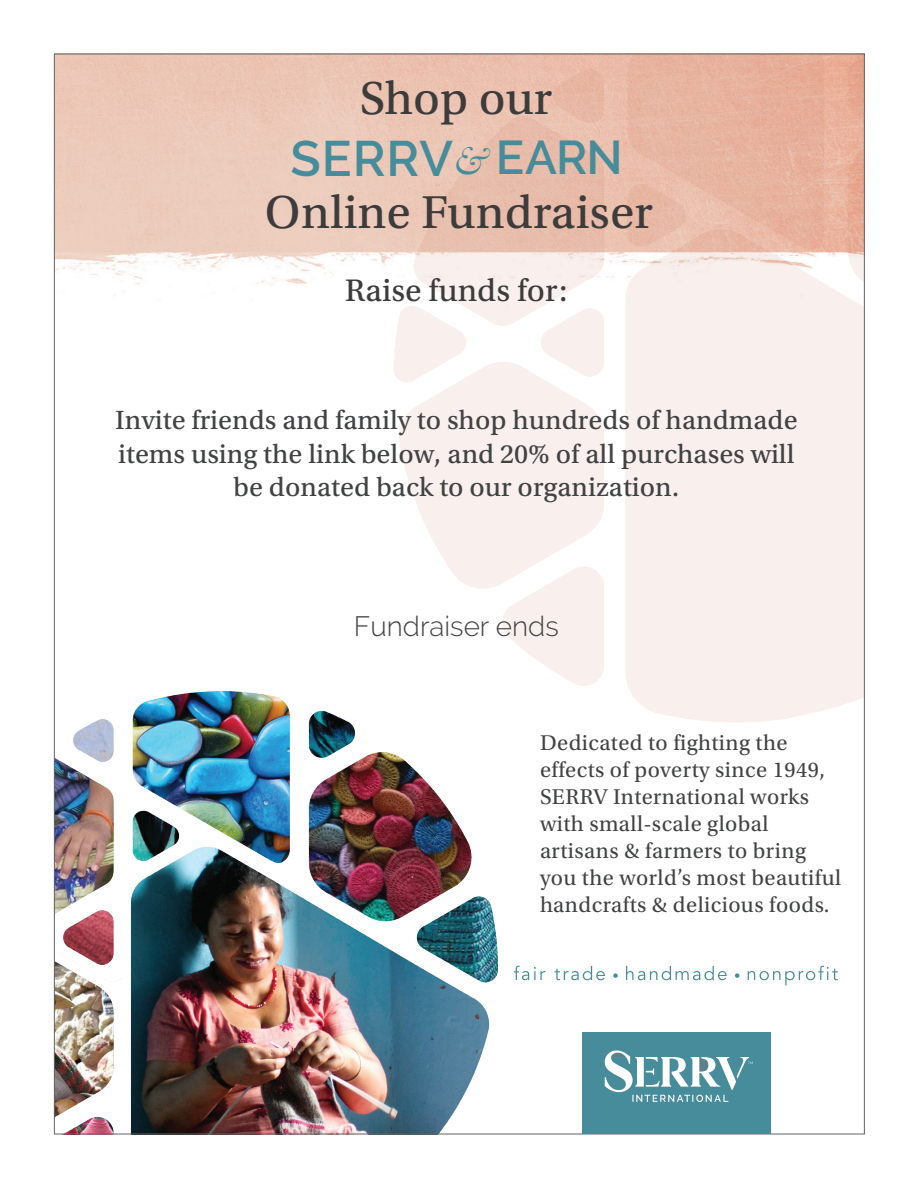
<style>
.page{position:relative;width:918px;height:1188px;background:#fff}
.page>*{position:absolute;margin:0;border:0;box-sizing:border-box;transform-origin:0 0}
.t1{font:600 49.65px "Raleway";letter-spacing:.02em;color:#468c9a}
.t2{font:48.75px "Utopia Std Capt";color:#3d3c3c}
.t3{font:33px "Utopia Std Capt";color:#3d3c3c}
.t4{font:27.9px/33.5px "Utopia Std Capt";color:#414243;text-align:center}
.t5{font:300 27.9px "Raleway";color:#414243}
.t6{font:22.5px/27px "Utopia Std";letter-spacing:.02em;color:#414243}
.s1{font-family:"Baskerville Display PT";font-weight:400;font-style:italic;font-size:37.8px}
.s2{font-size:47.25px}
</style>
<div class="page">
<img style="left:56px;top:692px;width:441px;height:440px">
<img style="left:56px;top:56px;width:792px;height:297px">
<svg style="left:399px;top:386px;width:205px;height:201px;fill:#f9f0ed"></svg>
<svg style="left:499px;top:562px;width:105px;height:124px"></svg>
<svg style="left:848px;top:56px;width:17px;height:171px;background:#e0a58f"></svg>
<svg style="left:393px;top:66px;width:211px;height:320px"></svg>
<div style="left:626px;top:229px;width:239px;height:493px;background:#f9f0ed"></div>
<svg style="left:628px;top:54px;width:196px;height:200px;background:#e7b4a1"></svg>
<svg style="left:582px;top:1032px;width:188px;height:102px;background:#5b98a5"></svg>
<svg style="left:514px;top:966px;width:31px;height:14px"></svg>
<svg style="left:554px;top:966px;width:51px;height:14px"></svg>
<svg style="left:613px;top:973px;width:5px;height:5px"></svg>
<svg style="left:626px;top:966px;width:101px;height:14px"></svg>
<svg style="left:735px;top:973px;width:4px;height:5px"></svg>
<svg style="left:748px;top:966px;width:90px;height:19px"></svg>
<h2 class="t2" style="left:360px;top:71px;width:194px">Shop our</h2>
<h1 class="t1" style="left:291px;top:130px;width:334px">SERRV<span class="s1">&amp;</span> <span class="s2">EARN</span></h1>
<h2 class="t2" style="left:265px;top:186px;width:389px">Online Fundraiser</h2>
<h3 class="t3" style="left:345px;top:273px;width:225px">Raise funds for:</h3>
<p class="t4" style="left:115px;top:404px;width:684px">Invite friends and family to shop hundreds of handmade items using the link below, and 20% of all purchases will be donated back to our organization.</p>
<p class="t5" style="left:354px;top:610px;width:207px">Fundraiser ends</p>
<p class="t6" style="left:540px;top:730px;width:303px">Dedicated to fighting the effects of poverty since 1949,<br>SERRV International works with small-scale global artisans &amp; farmers to bring you the world’s most beautiful handcrafts &amp; delicious foods.</p>
</div>
